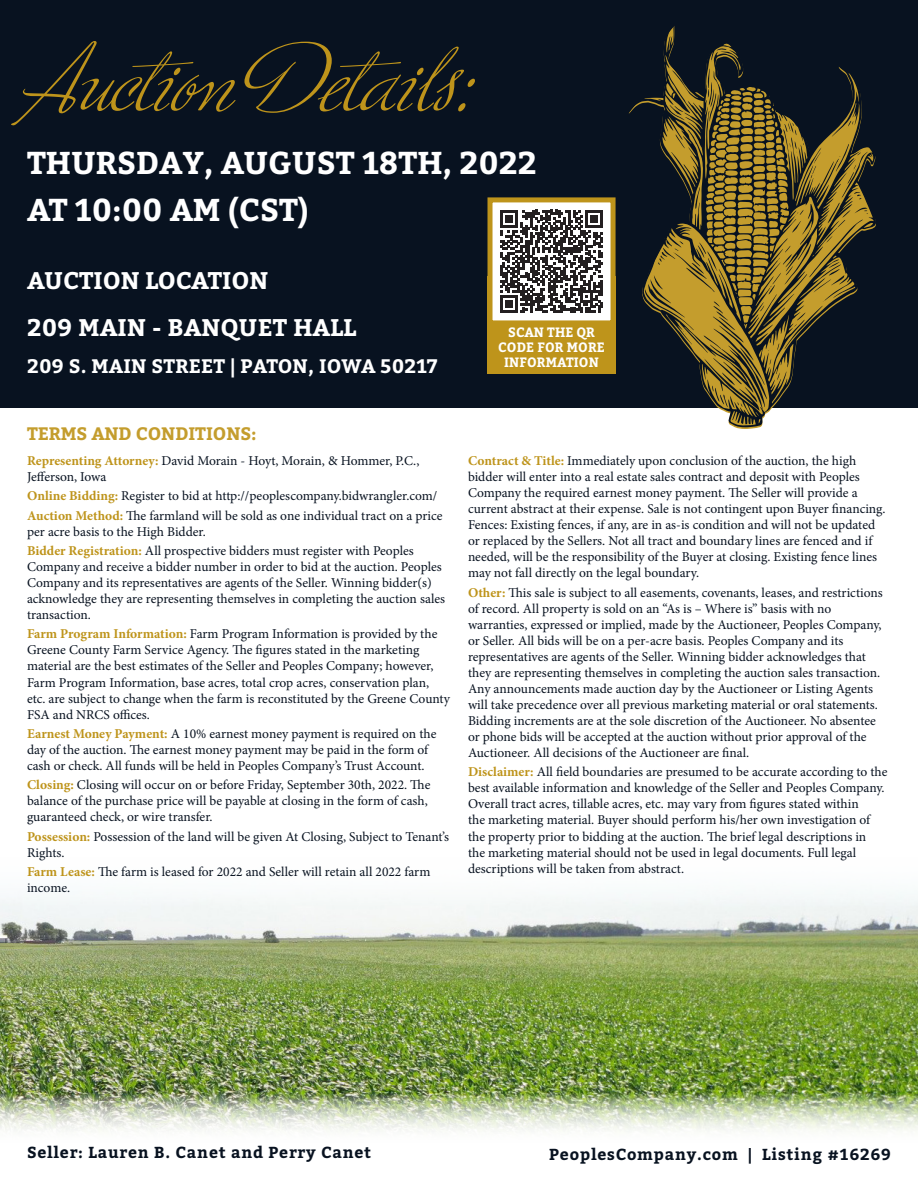
<style>
.page{position:relative;width:918px;height:1188px;background:#fff}
.page>*{position:absolute;margin:0;border:0;box-sizing:border-box;transform-origin:0 0}
.t1{font:84px "Ministry Script";color:#be941b}
.t2{font:700 31.5px "Bitter";color:#fff}
.t3{font:700 24px "Bitter";color:#fff}
.t4{font:700 19.5px "Bitter";letter-spacing:.01em;color:#fff}
.t5{font:700 18px "Bitter";letter-spacing:-.005em;color:#c49d2d}
.t6{font:700 15.9px "Bitter";letter-spacing:.05em;color:#081220}
.t7{font:13.5px/16px "Minion Pro";color:#081220}
.t8{font:700 13.5px/15px "Bitter";letter-spacing:.01em;color:#fff;text-align:center;scale:.95 1}
.s1{font-weight:700;color:#be941b}
</style>
<div class="page">
<div style="left:0;top:0;width:918px;height:408px;background:#081220"></div>
<img style="left:0;top:892px;width:918px;height:201px">
<img style="left:0;top:1093px;width:918px;height:38px">
<svg style="left:629px;top:26px;width:247px;height:401px"></svg>
<svg style="left:717px;top:48px;width:10px;height:2px"></svg>
<svg style="left:645px;top:68px;width:224px;height:343px"></svg>
<div style="left:488px;top:276px;width:128px;height:97px;background:#be941b"></div>
<div style="left:490px;top:200px;width:123px;height:123px;background:#fff"></div>
<svg style="left:500px;top:210px;width:103px;height:103px"></svg>
<div style="left:488px;top:197px;width:128px;height:128px;border:5px solid #be941b"></div>
<p class="t1" style="left:27px;top:32px;width:450px">Auction Details:</p>
<p class="t2" style="left:27px;top:142px;width:512px">THURSDAY, AUGUST 18TH, 2022</p>
<p class="t2" style="left:27px;top:190px;width:283px">AT 10:00 AM (CST)</p>
<p class="t3" style="left:27px;top:265px;width:243px">AUCTION LOCATION</p>
<p class="t3" style="left:27px;top:312px;width:331px">209 MAIN - BANQUET HALL</p>
<p class="t4" style="left:27px;top:354px;width:412px">209 S. MAIN STREET | PATON, IOWA 50217</p>
<p class="t8" style="left:498px;top:325px;width:114px">SCAN THE QR<br>CODE FOR MORE<br>INFORMATION</p>
<p class="t5" style="left:27px;top:421px;width:231px">TERMS AND CONDITIONS:</p>
<p class="t7" style="left:27px;top:453px;width:394px"><span class="s1">Representing Attorney:</span> David Morain - Hoyt, Morain, &amp; Hommer, P.C.,<br>Jefferson, Iowa</p>
<p class="t7" style="left:27px;top:488px;width:412px"><span class="s1">Online Bidding:</span> Register to bid at http://peoplescompany.bidwrangler.com/</p>
<p class="t7" style="left:27px;top:507px;width:417px"><span class="s1">Auction Method:</span> The farmland will be sold as one individual tract on a price per acre basis to the High Bidder.</p>
<p class="t7" style="left:27px;top:543px;width:420px"><span class="s1">Bidder Registration:</span> All prospective bidders must register with Peoples Company and receive a bidder number in order to bid at the auction. Peoples Company and its representatives are agents of the Seller. Winning bidder(s) acknowledge they are representing themselves in completing the auction sales transaction.</p>
<p class="t7" style="left:27px;top:626px;width:424px"><span class="s1">Farm Program Information:</span> Farm Program Information is provided by the Greene County Farm Service Agency. The figures stated in the marketing material are the best estimates of the Seller and Peoples Company; however, Farm Program Information, base acres, total crop acres, conservation plan, etc. are subject to change when the farm is reconstituted by the Greene County FSA and NRCS offices.</p>
<p class="t7" style="left:27px;top:726px;width:411px"><span class="s1">Earnest Money Payment:</span> A 10% earnest money payment is required on the day of the auction. The earnest money payment may be paid in the form of cash or check. All funds will be held in Peoples Company’s Trust Account.</p>
<p class="t7" style="left:27px;top:777px;width:405px"><span class="s1">Closing:</span> Closing will occur on or before Friday, September 30th, 2022. The balance of the purchase price will be payable at closing in the form of cash, guaranteed check, or wire transfer.</p>
<p class="t7" style="left:27px;top:828px;width:423px"><span class="s1">Possession:</span> Possession of the land will be given At Closing, Subject to Tenant’s<br>Rights.</p>
<p class="t7" style="left:27px;top:864px;width:405px"><span class="s1">Farm Lease:</span> The farm is leased for 2022 and Seller will retain all 2022 farm income.</p>
<p class="t7" style="left:468px;top:453px;width:419px"><span class="s1">Contract &amp; Title:</span> Immediately upon conclusion of the auction, the high bidder will enter into a real estate sales contract and deposit with Peoples Company the required earnest money payment. The Seller will provide a current abstract at their expense. Sale is not contingent upon Buyer financing.</p>
<p class="t7" style="left:468px;top:517px;width:411px">Fences: Existing fences, if any, are in as-is condition and will not be updated or replaced by the Sellers. Not all tract and boundary lines are fenced and if needed, will be the responsibility of the Buyer at closing. Existing fence lines may not fall directly on the legal boundary.</p>
<p class="t7" style="left:468px;top:584px;width:416px"><span class="s1">Other:</span> This sale is subject to all easements, covenants, leases, and restrictions of record. All property is sold on an “As is – Where is” basis with no warranties, expressed or implied, made by the Auctioneer, Peoples Company, or Seller. All bids will be on a per-acre basis. Peoples Company and its representatives are agents of the Seller. Winning bidder acknowledges that they are representing themselves in completing the auction sales transaction.<br>Any announcements made auction day by the Auctioneer or Listing Agents will take precedence over all previous marketing material or oral statements.<br>Bidding increments are at the sole discretion of the Auctioneer. No absentee or phone bids will be accepted at the auction without prior approval of the Auctioneer. All decisions of the Auctioneer are final.</p>
<p class="t7" style="left:468px;top:764px;width:421px"><span class="s1">Disclaimer:</span> All field boundaries are presumed to be accurate according to the best available information and knowledge of the Seller and Peoples Company.<br>Overall tract acres, tillable acres, etc. may vary from figures stated within<br>the marketing material. Buyer should perform his/her own investigation of the property prior to bidding at the auction. The brief legal descriptions in<br>the marketing material should not be used in legal documents. Full legal descriptions will be taken from abstract.</p>
<p class="t6" style="left:27px;top:1142px;width:346px">Seller: Lauren B. Canet and Perry Canet</p>
<p class="t6" style="left:549px;top:1144px;width:343px">PeoplesCompany.com | Listing #16269</p>
</div>
